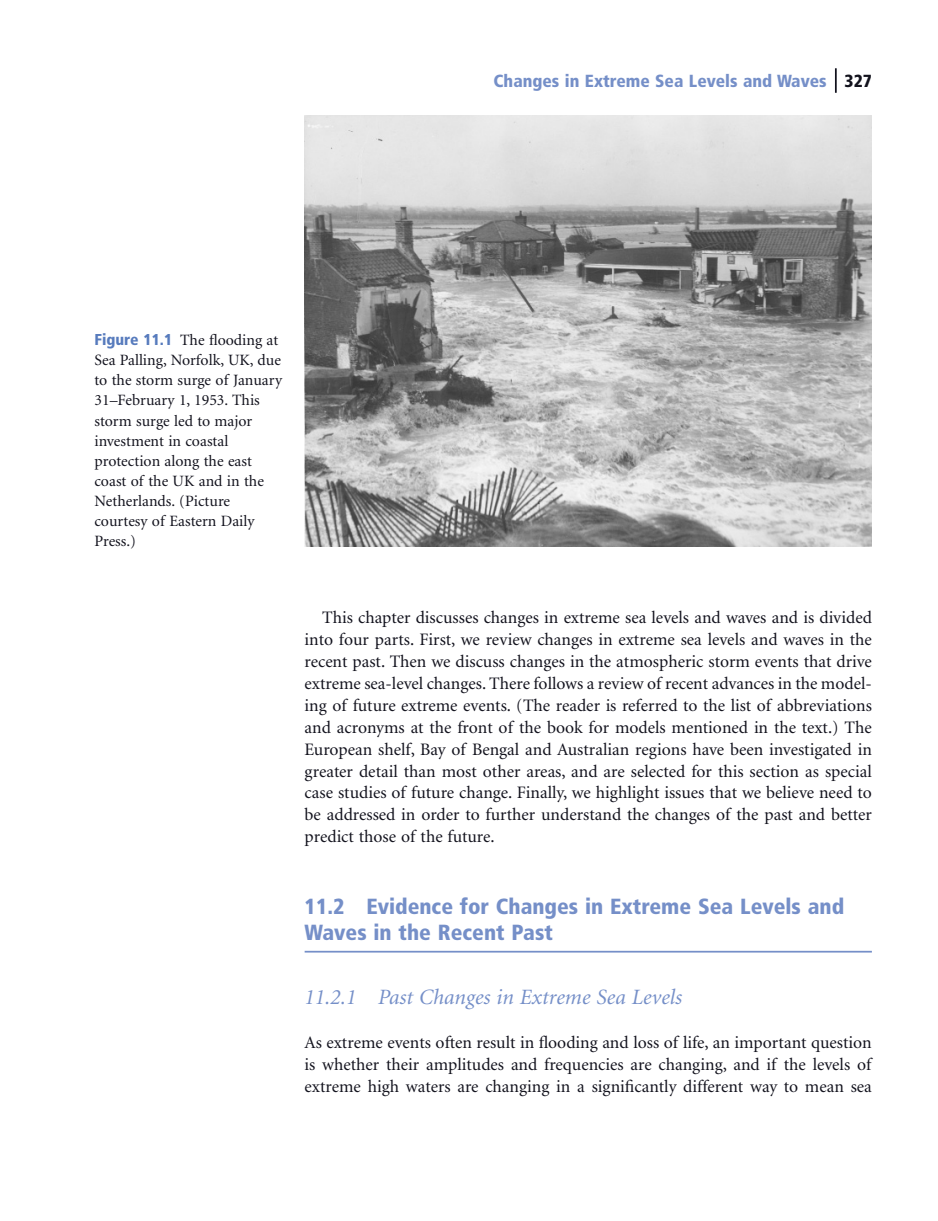
<style>
.page{position:relative;width:938px;height:1221px;background:#fff}
.page>*{position:absolute;margin:0;border:0;box-sizing:border-box;transform-origin:0 0}
.t1{font:900 condensed 21.88px/26.2px "Frutiger";color:#758fc8}
.t2{font:italic 21.88px "Minion";color:#758fc8}
.t3{font:17.5px/21.9px "Minion";color:#12121d;text-align:justify}
.t4{font:900 condensed 17.5px "Frutiger";color:#758fc8}
.t5{font:15.75px/20.1px "Minion";color:#12121d}
.s1{color:#12121d}
.s2{font-family:"Frutiger";font-weight:900;font-stretch:condensed;color:#577bbd}
</style>
<div class="page">
<svg style="left:835px;top:68px;width:1px;height:25px"></svg>
<hr style="left:304px;top:950px;width:568px;height:2px;background:#758fc8">
<img style="left:304px;top:116px;width:568px;height:430px">
<p class="t4" style="left:493px;top:73px;width:380px">Changes in Extreme Sea Levels and Waves <span class="s1">327</span></p>
<p class="t5" style="left:94px;top:331px;width:189px"><span class="s2">Figure 11.1</span> The flooding at<br>Sea Palling, Norfolk, UK, due to the storm surge of January<br>31 – February 1, 1953. This storm surge led to major investment in coastal protection along the east coast of the UK and in the<br>Netherlands. (Picture courtesy of Eastern Daily<br>Press.)</p>
<p class="t3" style="left:304px;top:608px;width:569px;text-indent:18px">This chapter discusses changes in extreme sea levels and waves and is divided into four parts. First, we review changes in extreme sea levels and waves in the recent past. Then we discuss changes in the atmospheric storm events that drive extreme sea - level changes. There follows a review of recent advances in the model&shy;ing of future extreme events. (The reader is referred to the list of abbreviations and acronyms at the front of the book for models mentioned in the text.) The European shelf, Bay of Bengal and Australian regions have been investigated in greater detail than most other areas, and are selected for this section as special case studies of future change. Finally, we highlight issues that we believe need to be addressed in order to further understand the changes of the past and better predict those of the future.</p>
<p class="t1" style="left:304px;top:895px;width:541px">11.2 Evidence for Changes in Extreme Sea Levels and<br>Waves in the Recent Past</p>
<p class="t2" style="left:304px;top:988px;width:379px">11.2.1 Past Changes in Extreme Sea Levels</p>
<p class="t3" style="left:304px;top:1032px;width:568px">As extreme events often result in flooding and loss of life, an important question is whether their amplitudes and frequencies are changing, and if the levels of extreme high waters are changing in a significantly different way to mean sea</p>
</div>
